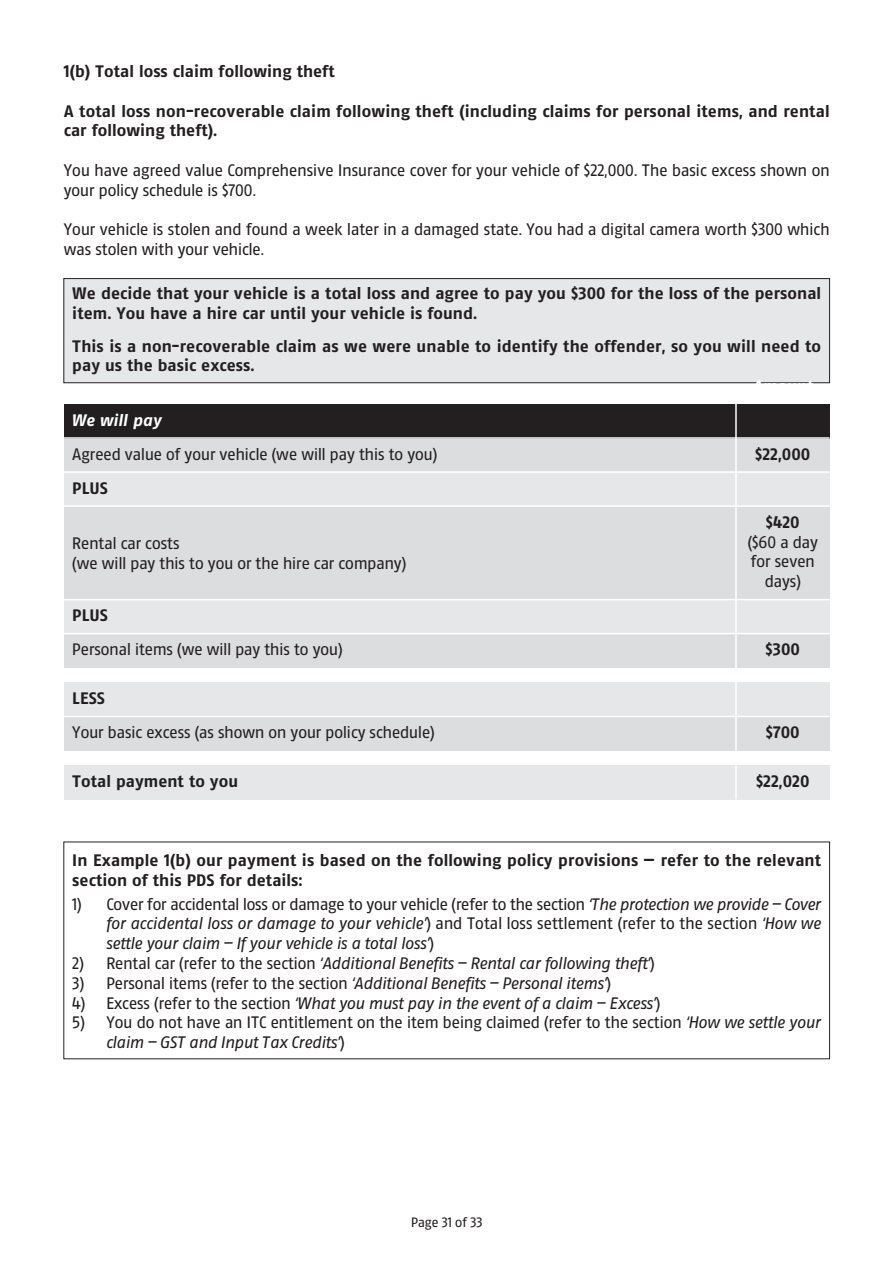
<style>
.page{position:relative;width:893px;height:1263px;background:#fff}
.page>*{position:absolute;margin:0;border:0;box-sizing:border-box;transform-origin:0 0}
.t1{font:16.5px/19.8px "Altona Sans";color:#231f20}
.t2{font:700 16.5px/19.8px "Altona Sans";color:#231f20}
.t3{font:italic 16.5px/19.8px "Altona Sans";color:#231f20;text-align:justify}
.t4{font:italic 700 16.5px "Altona Sans";color:#fff}
.t5{font:13.5px "Altona Sans";color:#231f20}
.s1{font-style:normal}
.s2{font-style:italic}
</style>
<div class="page">
<div style="left:64px;top:717px;width:765px;height:34px;background:#dcdddf"></div>
<div style="left:64px;top:634px;width:765px;height:34px;background:#dcdddf"></div>
<div style="left:64px;top:506px;width:765px;height:94px;background:#dcdddf"></div>
<div style="left:64px;top:438px;width:765px;height:34px;background:#dcdddf"></div>
<div style="left:64px;top:404px;width:765px;height:34px;background:#231f20"></div>
<div style="left:64px;top:472px;width:765px;height:34px;background:#e6e7e9"></div>
<div style="left:64px;top:600px;width:765px;height:34px;background:#e6e7e9"></div>
<div style="left:64px;top:765px;width:765px;height:34px;background:#e6e7e9"></div>
<div style="left:64px;top:683px;width:765px;height:34px;background:#e6e7e9"></div>
<hr style="left:735px;top:404px;width:1px;height:395px;background:#fff">
<hr style="left:64px;top:437px;width:765px;height:2px;background:#fff">
<hr style="left:64px;top:471px;width:765px;height:2px;background:#fff">
<hr style="left:64px;top:505px;width:765px;height:2px;background:#fff">
<hr style="left:64px;top:599px;width:765px;height:1px;background:#fff">
<hr style="left:64px;top:633px;width:765px;height:1px;background:#fff">
<hr style="left:64px;top:716px;width:765px;height:1px;background:#fff">
<div style="left:63px;top:278px;width:767px;height:105px;background:#e6e7e9;border:1px solid #231f20"></div>
<p class="t2" style="left:64px;top:63px;width:272px">1(b) Total loss claim following theft</p>
<p class="t2" style="left:64px;top:102px;width:767px">A total loss non-recoverable claim following theft (including claims for personal items, and rental car following theft).</p>
<p class="t1" style="left:64px;top:162px;width:767px">You have agreed value Comprehensive Insurance cover for your vehicle of $22,000. The basic excess shown on your policy schedule is $700.</p>
<p class="t1" style="left:64px;top:221px;width:767px">Your vehicle is stolen and found a week later in a damaged state. You had a digital camera worth $300 which was stolen with your vehicle.</p>
<p class="t2" style="left:72px;top:285px;width:750px">We decide that your vehicle is a total loss and agree to pay you $300 for the loss of the personal item. You have a hire car until your vehicle is found.</p>
<p class="t2" style="left:72px;top:337px;width:750px">This is a non-recoverable claim as we were unable to identify the offender, so you will need to pay us the basic excess.</p>
<p class="t4" style="left:72px;top:413px;width:91px">We will pay</p>
<p class="t1" style="left:72px;top:445px;width:366px">Agreed value of your vehicle (we will pay this to you)</p>
<p class="t2" style="left:72px;top:479px;width:37px">PLUS</p>
<p class="t1" style="left:72px;top:535px;width:335px">Rental car costs<br>(we will pay this to you or the hire car company)</p>
<p class="t2" style="left:72px;top:607px;width:37px">PLUS</p>
<p class="t1" style="left:72px;top:641px;width:272px">Personal items (we will pay this to you)</p>
<p class="t2" style="left:72px;top:690px;width:34px">LESS</p>
<p class="t1" style="left:72px;top:724px;width:364px">Your basic excess (as shown on your policy schedule)</p>
<p class="t2" style="left:72px;top:773px;width:167px">Total payment to you</p>
<p class="t4" style="left:753px;top:379px;width:61px">Amount</p>
<p class="t2" style="left:755px;top:445px;width:57px">$22,000</p>
<p class="t2" style="left:765px;top:513px;width:35px">$420</p>
<p class="t1" style="left:747px;top:533px;width:72px;text-align:center">($60 a day for seven days)</p>
<p class="t2" style="left:765px;top:641px;width:36px">$300</p>
<p class="t2" style="left:765px;top:724px;width:35px">$700</p>
<p class="t2" style="left:756px;top:773px;width:55px">$22,020</p>
<p class="t2" style="left:72px;top:851px;width:750px">In Example 1(b) our payment is based on the following policy provisions — refer to the relevant section of this PDS for details:</p>
<p class="t3" style="left:106px;top:895px;width:716px;text-indent:-34px"><span class="s1">1) Cover for accidental loss or damage to your vehicle (refer to the section</span> ‘The protection we provide – Cover for accidental loss or damage to your vehicle’<span class="s1">) and Total loss settlement (refer to the section</span> ‘How we settle your claim – If your vehicle is a total loss’<span class="s1">)</span></p>
<p class="t3" style="left:72px;top:955px;width:584px"><span class="s1">2) Rental car (refer to the section</span> ‘Additional Benefits – Rental car following theft’<span class="s1">)</span></p>
<p class="t1" style="left:72px;top:974px;width:540px">3) Personal items (refer to the section <span class="s2">‘Additional Benefits – Personal items’</span>)</p>
<p class="t3" style="left:72px;top:994px;width:589px"><span class="s1">4) Excess (refer to the section</span> ‘What you must pay in the event of a claim – Excess’<span class="s1">)</span></p>
<p class="t1" style="left:106px;top:1014px;width:716px;text-indent:-34px">5) You do not have an ITC entitlement on the item being claimed (refer to the section <span class="s2">‘How we settle your claim – GST and Input Tax Credits’</span>)</p>
<p class="t5" style="left:411px;top:1216px;width:73px">Page 31 of 33</p>
</div>
